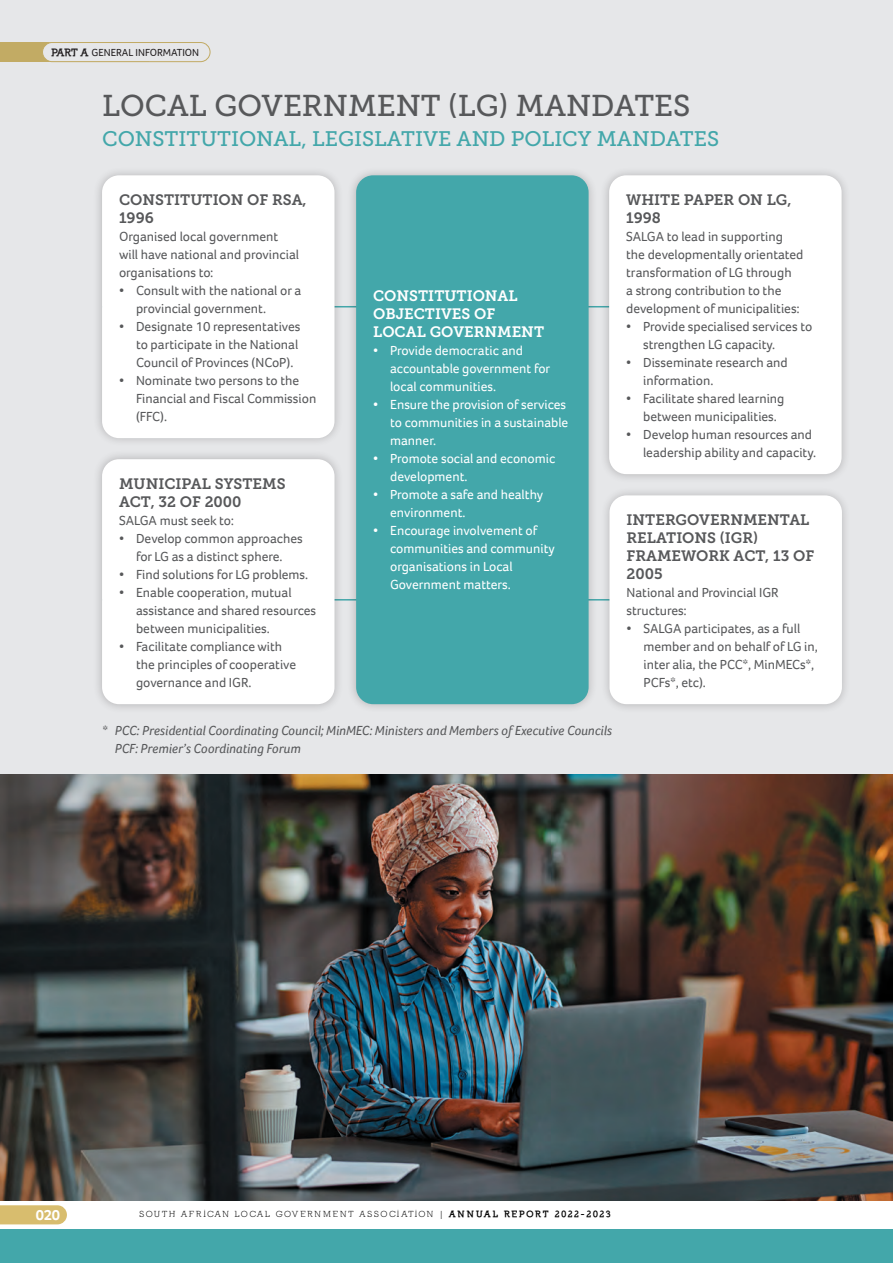
<style>
.page{position:relative;width:893px;height:1263px;background:#fff}
.page>*{position:absolute;margin:0;border:0;box-sizing:border-box;transform-origin:0 0}
.t1{font:30px "Museo Slab 500";color:#57585a}
.t2{font:21px "Museo Slab 500";color:#43a7aa}
.t3{font:15px/18px "Museo Slab 700";color:#57585a}
.t4{font:15px/18px "Museo Slab 700";color:#fff}
.t5{font:700 15px "Foco";color:#fff}
.t6{font:13.5px/18px "Foco";color:#57585a}
.t7{font:13.5px/18px "Foco";color:#fff}
.t8{font:italic 13.5px/18px "Foco";color:#57585a}
.t9{font:10.5px "Foco";color:#231f20}
.t10{font:9px "Nilland";letter-spacing:.2em;color:#000}
.s1{font-family:"Nilland";font-weight:900}
.s2{font-weight:900}
</style>
<div class="page">
<svg style="left:0;top:1205px;width:67px;height:19px"></svg>
<div style="left:0;top:1230px;width:893px;height:33px;background:#43a7aa"></div>
<div style="left:0;top:0;width:893px;height:1200px;background:#e6e7e9"></div>
<hr style="left:102px;top:306px;width:550px;height:1px;background:#43a7aa">
<div style="left:93px;top:166px;width:251px;height:281px;background:#231f20;opacity:.25"></div>
<div style="left:102px;top:175px;width:232px;height:263px;background:#fff;border-radius:17px"></div>
<div style="left:600px;top:166px;width:251px;height:317px;background:#231f20;opacity:.25"></div>
<div style="left:609px;top:175px;width:233px;height:299px;background:#fff;border-radius:17px"></div>
<hr style="left:102px;top:599px;width:550px;height:1px;background:#43a7aa">
<div style="left:93px;top:450px;width:251px;height:263px;background:#231f20;opacity:.25"></div>
<div style="left:102px;top:459px;width:232px;height:245px;background:#fff;border-radius:17px"></div>
<div style="left:600px;top:486px;width:251px;height:227px;background:#231f20;opacity:.25"></div>
<div style="left:609px;top:495px;width:233px;height:209px;background:#fff;border-radius:17px"></div>
<div style="left:347px;top:166px;width:251px;height:547px;background:#231f20;opacity:.25"></div>
<div style="left:356px;top:175px;width:233px;height:529px;background:#43a7aa;border-radius:17px"></div>
<img style="left:0;top:774px;width:893px;height:426px">
<p class="t9" style="left:52px;top:45px;width:149px"><span class="s1">PART A</span> GENERAL INFORMATION</p>
<h1 class="t1" style="left:102px;top:89px;width:590px">LOCAL GOVERNMENT (LG) MANDATES</h1>
<h2 class="t2" style="left:102px;top:127px;width:619px">CONSTITUTIONAL, LEGISLATIVE AND POLICY MANDATES</h2>
<p class="t3" style="left:119px;top:191px;width:189px">CONSTITUTION OF RSA,<br>1996</p>
<p class="t6" style="left:119px;top:227px;width:182px">Organised local government will have national and provincial organisations to:</p>
<p class="t6" style="left:136px;top:281px;width:167px;text-indent:-17px">• Consult with the national or a provincial government.</p>
<p class="t6" style="left:136px;top:317px;width:166px;text-indent:-17px">• Designate 10 representatives to participate in the National<br>Council of Provinces (NCoP).</p>
<p class="t6" style="left:136px;top:371px;width:182px;text-indent:-17px">• Nominate two persons to the<br>Financial and Fiscal Commission (FFC).</p>
<p class="t3" style="left:119px;top:475px;width:168px">MUNICIPAL SYSTEMS<br>ACT, 32 OF 2000</p>
<p class="t6" style="left:119px;top:511px;width:116px">SALGA must seek to:</p>
<p class="t6" style="left:119px;top:529px;width:185px;text-align:center">• Develop common approaches for LG as a distinct sphere.</p>
<p class="t6" style="left:119px;top:565px;width:191px">• Find solutions for LG problems.</p>
<p class="t6" style="left:136px;top:583px;width:182px;text-indent:-17px">• Enable cooperation, mutual assistance and shared resources between municipalities.</p>
<p class="t6" style="left:136px;top:637px;width:162px;text-indent:-17px">• Facilitate compliance with the principles of cooperative governance and IGR.</p>
<p class="t4" style="left:373px;top:287px;width:172px">CONSTITUTIONAL<br>OBJECTIVES OF<br>LOCAL GOVERNMENT</p>
<p class="t7" style="left:390px;top:342px;width:162px;text-indent:-17px">• Provide democratic and accountable government for local communities.</p>
<p class="t7" style="left:390px;top:396px;width:180px;text-indent:-17px">• Ensure the provision of services to communities in a sustainable manner.</p>
<p class="t7" style="left:390px;top:450px;width:167px;text-indent:-17px">• Promote social and economic development.</p>
<p class="t7" style="left:390px;top:486px;width:155px;text-indent:-17px">• Promote a safe and healthy environment.</p>
<p class="t7" style="left:390px;top:522px;width:166px;text-indent:-17px">• Encourage involvement of communities and community organisations in Local<br>Government matters.</p>
<p class="t8" style="left:115px;top:721px;width:499px;text-indent:-13px">* PCC: Presidential Coordinating Council; MinMEC: Ministers and Members of Executive Councils<br>PCF: Premier’s Coordinating Forum</p>
<p class="t3" style="left:626px;top:191px;width:167px">WHITE PAPER ON LG,<br>1998</p>
<p class="t6" style="left:626px;top:227px;width:179px">SALGA to lead in supporting the developmentally orientated transformation of LG through<br>a strong contribution to the development of municipalities:</p>
<p class="t6" style="left:643px;top:317px;width:171px;text-indent:-17px">• Provide specialised services to strengthen LG capacity.</p>
<p class="t6" style="left:643px;top:353px;width:146px;text-indent:-17px">• Disseminate research and information.</p>
<p class="t6" style="left:643px;top:389px;width:143px;text-indent:-17px">• Facilitate shared learning between municipalities.</p>
<p class="t6" style="left:626px;top:425px;width:191px;text-align:right">• Develop human resources and leadership ability and capacity.</p>
<p class="t3" style="left:626px;top:511px;width:189px">INTERGOVERNMENTAL<br>RELATIONS (IGR)<br>FRAMEWORK ACT, 13 OF<br>2005</p>
<p class="t6" style="left:626px;top:583px;width:154px">National and Provincial IGR structures:</p>
<p class="t6" style="left:643px;top:619px;width:176px;text-indent:-17px">• SALGA participates, as a full member and on behalf of LG in, inter alia, the PCC*, MinMECs*,<br>PCFs*, etc).</p>
<p class="t5" style="left:36px;top:1205px;width:26px">020</p>
<p class="t10" style="left:139px;top:1209px;width:473px">SOUTH AFRICAN LOCAL GOVERNMENT ASSOCIATION | <span class="s2">ANNUAL REPORT 2022-2023</span></p>
</div>
